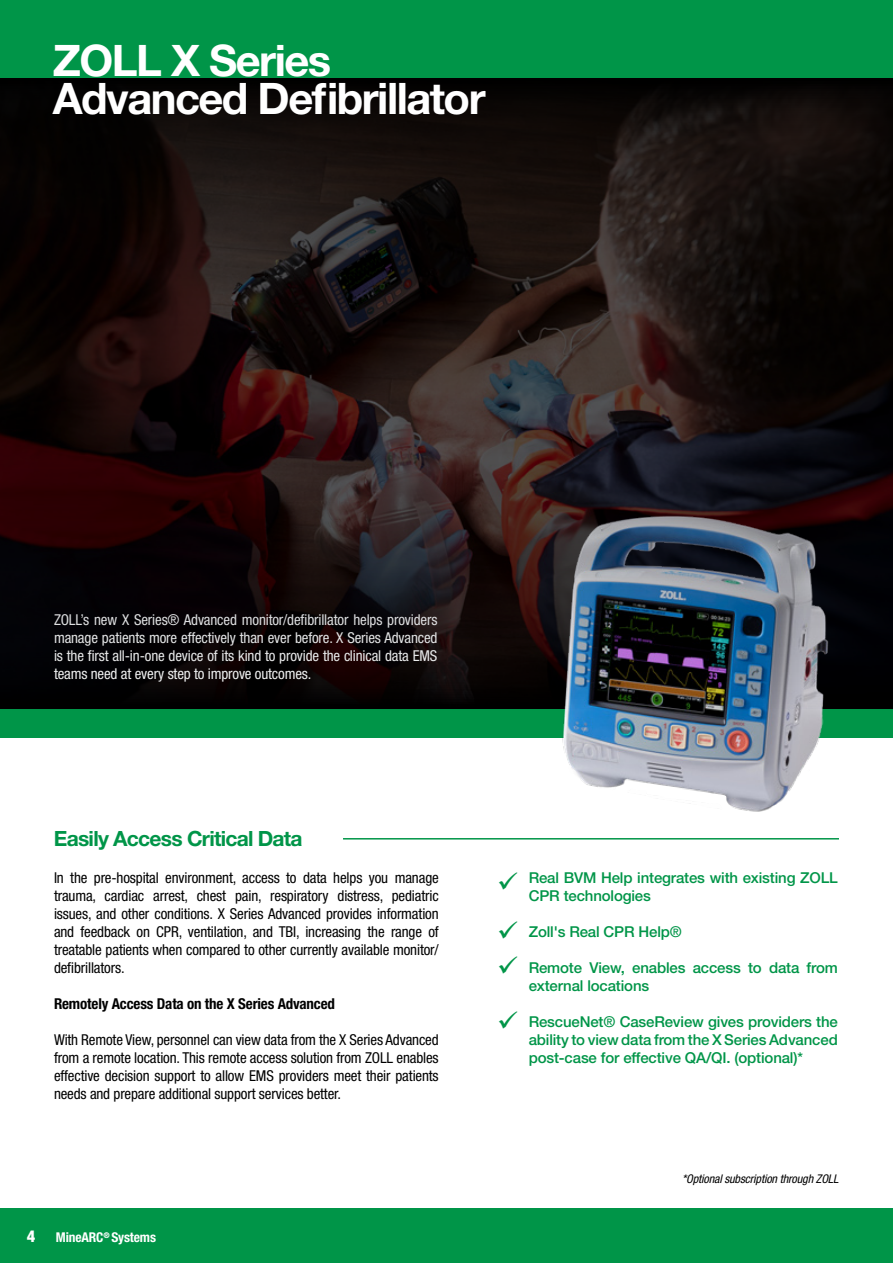
<style>
.page{position:relative;width:893px;height:1263px;background:#fff}
.page>*{position:absolute;margin:0;border:0;box-sizing:border-box;transform-origin:0 0}
.t1{font:700 43.5px/37.5px "Helvetica Neue LT Std";letter-spacing:-.035em;color:#fff}
.t2{font:700 21px "Helvetica Neue LT Std";letter-spacing:-.035em;color:#009548}
.t3{font:condensed 15px/18px "Helvetica Neue LT Std";letter-spacing:-.01em;color:#000;text-align:justify}
.t4{font:500 15px/18px "Helvetica Neue LT Std";letter-spacing:-.01em;color:#009548}
.t5{font:condensed 15px/18px "Helvetica Neue LT Std";letter-spacing:-.01em;color:#fff;text-align:justify}
.t6{font:700 condensed 15px "Helvetica Neue LT Std";letter-spacing:-.01em;color:#000}
.t7{font:700 condensed 13.5px "Helvetica Neue LT Std";letter-spacing:-.01em;color:#fff}
.t8{font:italic condensed 12px "Helvetica Neue LT Std";letter-spacing:-.01em;color:#000}
.s1{font-weight:800;font-size:16.5px}
</style>
<div class="page">
<div style="left:0;top:1208px;width:893px;height:55px;background:#009548"></div>
<div style="left:0;top:0;width:893px;height:78px;background:#009548"></div>
<div style="left:0;top:709px;width:893px;height:29px;background:#009548"></div>
<hr style="left:343px;top:838px;width:496px;height:1px;background:#009548">
<img style="left:562px;top:709px;width:262px;height:103px">
<svg style="left:0;top:78px;width:893px;height:631px;background:#1b1415"></svg>
<h1 class="t1" style="left:53px;top:41px;width:434px">ZOLL X Series<br>Advanced Defibrillator</h1>
<p class="t5" style="left:54px;top:611px;width:385px">ZOLL’s new X Series® Advanced monitor/defibrillator helps providers manage patients more effectively than ever before. X Series Advanced is the first all-in-one device of its kind to provide the clinical data EMS teams need at every step to improve outcomes.</p>
<h2 class="t2" style="left:54px;top:826px;width:250px">Easily Access Critical Data</h2>
<p class="t3" style="left:54px;top:868px;width:386px">In the pre-hospital environment, access to data helps you manage trauma, cardiac arrest, chest pain, respiratory distress, pediatric issues, and other conditions. X Series Advanced provides information and feedback on CPR, ventilation, and TBI, increasing the range of treatable patients when compared to other currently available monitor/ defibrillators.</p>
<p class="t6" style="left:54px;top:994px;width:283px">Remotely Access Data on the X Series Advanced</p>
<p class="t3" style="left:54px;top:1030px;width:386px">With Remote View, personnel can view data from the X Series Advanced from a remote location. This remote access solution from ZOLL enables effective decision support to allow EMS providers meet their patients needs and prepare additional support services better.</p>
<p class="t7" style="left:27px;top:1229px;width:131px"><span class="s1">4</span> MineARC<sup>®</sup> Systems</p>
<p class="t4" style="left:529px;top:868px;width:311px;text-indent:-32px">✓ Real BVM Help integrates with existing ZOLL<br>CPR technologies</p>
<p class="t4" style="left:529px;top:922px;width:155px">Zoll's Real CPR Help®</p>
<p class="t4" style="left:529px;top:958px;width:311px">Remote View, enables access to data from external locations</p>
<p class="t4" style="left:529px;top:1012px;width:311px;text-align:justify">RescueNet® CaseReview gives providers the ability to view data from the X Series Advanced post-case for effective QA/QI. (optional)*</p>
<p class="t8" style="left:682px;top:1172px;width:158px">*Optional subscription through ZOLL</p>
</div>
